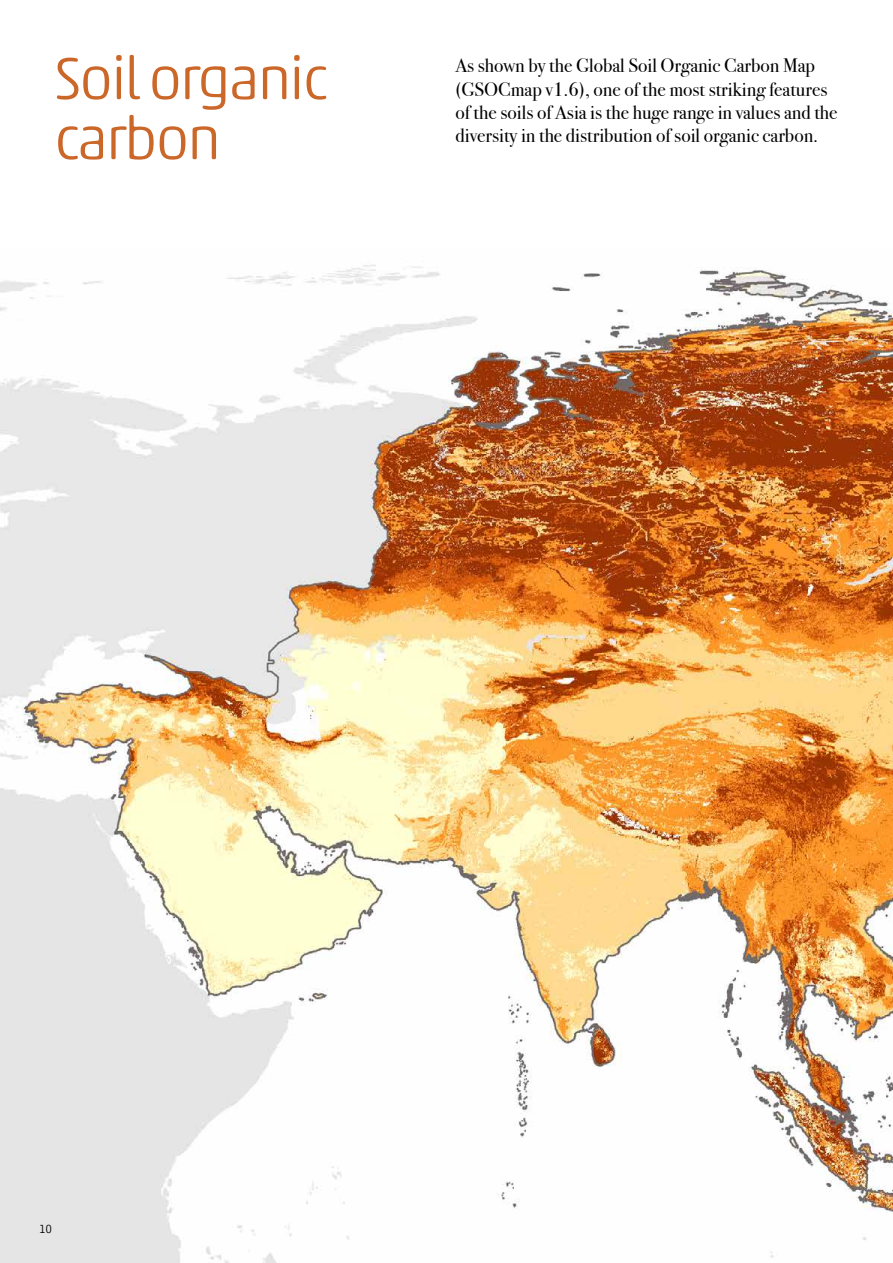
<style>
.page{position:relative;width:893px;height:1263px;background:#fff}
.page>*{position:absolute;margin:0;border:0;box-sizing:border-box;transform-origin:0 0}
.t1{font:300 60px/60px "Akko Rounded W01";letter-spacing:-.04em;color:#cc672a}
.t2{font:19.5px/23.4px "Bodoni Svty Two ITCTT";color:#000}
.t3{font:300 12px "Akko Rounded W01";color:#000}
</style>
<div class="page">
<img style="left:0;top:265px;width:893px;height:998px">
<h1 class="t1" style="left:54px;top:48px;width:275px">Soil organic carbon</h1>
<p class="t2" style="left:455px;top:52px;width:384px">As shown by the Global Soil Organic Carbon Map (GSOCmap v1.6), one of the most striking features of the soils of Asia is the huge range in values and the diversity in the distribution of soil organic carbon.</p>
<p class="t3" style="left:39px;top:1222px;width:15px">10</p>
</div>
